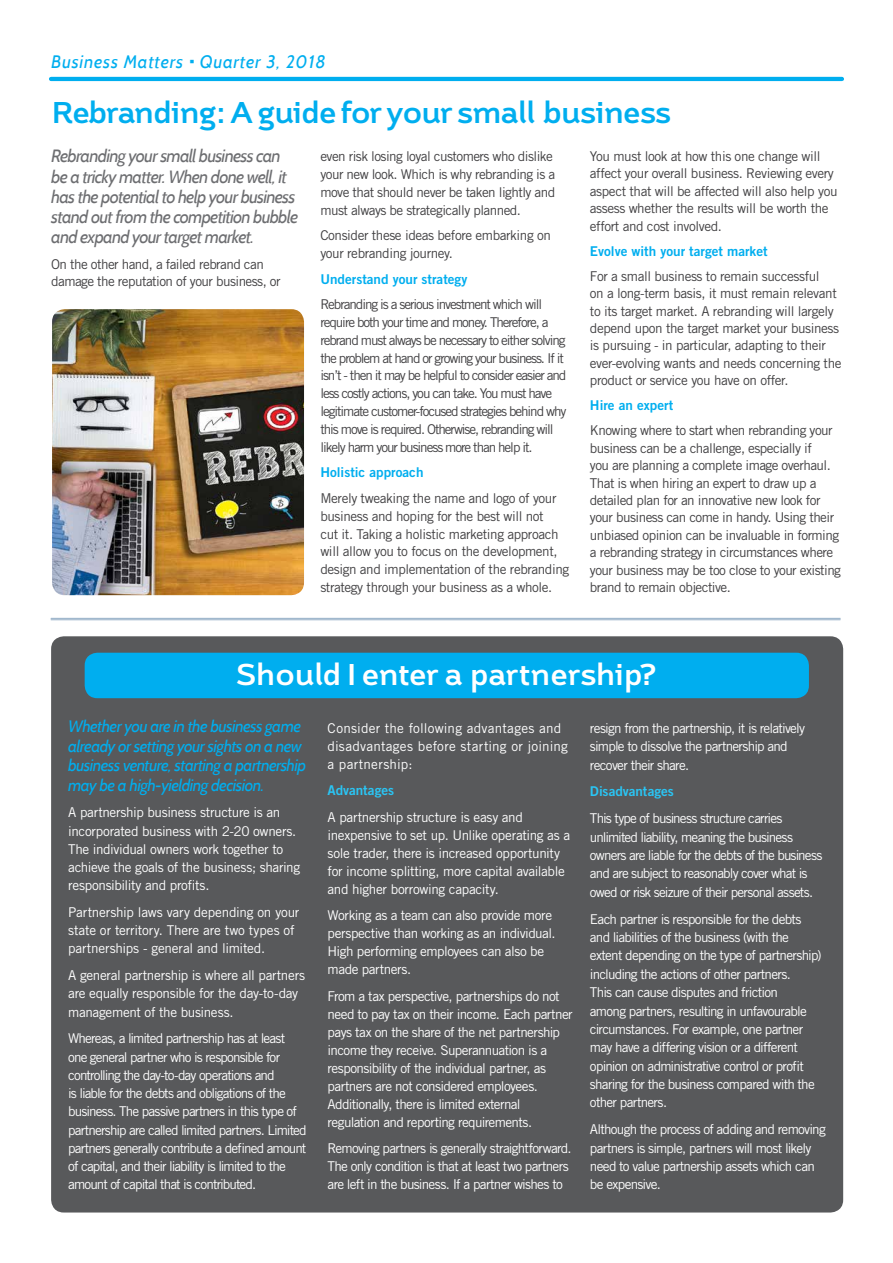
<style>
.page{position:relative;width:893px;height:1263px;background:#fff}
.page>*{position:absolute;margin:0;border:0;box-sizing:border-box;transform-origin:0 0}
.t1{font:700 30px "Brisko Sans";letter-spacing:-.035em;color:#00aeef}
.t2{font:700 30px "Brisko Sans";letter-spacing:.01em;color:#fff}
.t3{font:italic 18px "Cabin";letter-spacing:.045em;color:#00aeef}
.t4{font:italic 17.7px/20.2px "Cabin";letter-spacing:-.04em;color:#6d6e71}
.t5{font:italic 16.5px/19.5px "Cabin";letter-spacing:-.03em;color:#00aeef}
.t6{font:13.5px/18.3px "Trade Gothic LT Std";letter-spacing:-.05em;color:#fff}
.t7{font:13.5px/17.4px "Trade Gothic LT Std";letter-spacing:-.04em;color:#414042}
.t8{font:13.5px/18.3px "Trade Gothic LT Std";letter-spacing:-.025em;color:#fff}
.t9{font:13.5px/17.9px "Trade Gothic LT Std";letter-spacing:-.08em;color:#414042}
.t10{font:13.5px/18.3px "Trade Gothic LT Std";letter-spacing:-.01em;color:#fff}
.t11{font:13.5px/18px "Trade Gothic LT Std";letter-spacing:.015em;color:#fff}
.t12{font:13.5px "Trade Gothic LT Std Bd 2";color:#00aeef}
.t13{font:13.5px "Trade Gothic LT Std Bd 2";color:#2ac5f4}
</style>
<div class="page">
<div style="left:51px;top:636px;width:792px;height:576px;background:#58595b;border-radius:13px"></div>
<hr style="left:51px;top:77px;width:791px;height:4px;background:#00aeef">
<div style="left:85px;top:653px;width:724px;height:45px;background:#00aeef;border-radius:13px"></div>
<img style="left:52px;top:309px;width:252px;height:286px">
<hr style="left:51px;top:619px;width:789px;height:1px;background:#92acc5">
<hr style="left:51px;top:618px;width:789px;height:1px;background:#92acc5">
<h2 class="t3" style="left:51px;top:51px;width:276px">Business Matters Quarter 3, 2018</h2>
<h1 class="t1" style="left:52px;top:94px;width:620px">Rebranding: A guide for your small business</h1>
<h3 class="t4" style="left:51px;top:146px;width:249px">Rebranding your small business can be a tricky matter. When done well, it has the potential to help your business stand out from the competition bubble and expand your target market.</h3>
<p class="t7" style="left:51px;top:255px;width:231px">On the other hand, a failed rebrand can damage the reputation of your business, or</p>
<p class="t7" style="left:590px;top:147px;width:249px">You must look at how this one change will affect your overall business. Reviewing every aspect that will be affected will also help you assess whether the results will be worth the effort and cost involved.</p>
<p class="t12" style="left:590px;top:243px;width:179px">Evolve with your target market</p>
<p class="t7" style="left:590px;top:267px;width:253px">For a small business to remain successful<br>on a long-term basis, it must remain relevant to its target market. A rebranding will largely depend upon the target market your business is pursuing - in particular, adapting to their ever-evolving wants and needs concerning the product or service you have on offer.</p>
<p class="t12" style="left:590px;top:397px;width:85px">Hire an expert</p>
<p class="t7" style="left:590px;top:422px;width:253px">Knowing where to start when rebranding your business can be a challenge, especially if<br>you are planning a complete image overhaul.<br>That is when hiring an expert to draw up a detailed plan for an innovative new look for your business can come in handy. Using their unbiased opinion can be invaluable in forming a rebranding strategy in circumstances where your business may be too close to your existing brand to remain objective.</p>
<p class="t7" style="left:320px;top:147px;width:236px;line-height:17.9px">even risk losing loyal customers who dislike your new look. Which is why rebranding is a move that should never be taken lightly and must always be strategically planned.</p>
<p class="t7" style="left:320px;top:226px;width:232px;line-height:17.9px">Consider these ideas before embarking on your rebranding journey.</p>
<p class="t12" style="left:320px;top:270px;width:148px">Understand your strategy</p>
<p class="t9" style="left:320px;top:295px;width:248px">Rebranding is a serious investment which will require both your time and money. Therefore, a rebrand must always be necessary to either solving the problem at hand or growing your business. If it isn’t - then it may be helpful to consider easier and less costly actions, you can take. You must have legitimate customer-focused strategies behind why this move is required. Otherwise, rebranding will likely harm your business more than help it.</p>
<p class="t12" style="left:320px;top:464px;width:105px">Holistic approach</p>
<p class="t7" style="left:320px;top:489px;width:250px;line-height:17.9px">Merely tweaking the name and logo of your business and hoping for the best will not<br>cut it. Taking a holistic marketing approach will allow you to focus on the development, design and implementation of the rebranding strategy through your business as a whole.</p>
<h1 class="t2" style="left:237px;top:655px;width:421px">Should I enter a partnership?</h1>
<p class="t5" style="left:68px;top:716px;width:239px">Whether you are in the business game already or setting your sights on a new business venture, starting a partnership may be a high-yielding decision.</p>
<p class="t8" style="left:68px;top:803px;width:234px">A partnership business structure is an incorporated business with 2-20 owners.<br>The individual owners work together to achieve the goals of the business; sharing responsibility and profits.</p>
<p class="t10" style="left:68px;top:903px;width:233px">Partnership laws vary depending on your state or territory. There are two types of partnerships - general and limited.</p>
<p class="t8" style="left:68px;top:966px;width:238px">A general partnership is where all partners are equally responsible for the day-to-day management of the business.</p>
<p class="t6" style="left:68px;top:1029px;width:240px">Whereas, a limited partnership has at least one general partner who is responsible for controlling the day-to-day operations and<br>is liable for the debts and obligations of the business. The passive partners in this type of partnership are called limited partners. Limited partners generally contribute a defined amount of capital, and their liability is limited to the amount of capital that is contributed.</p>
<p class="t6" style="left:590px;top:719px;width:217px">resign from the partnership, it is relatively simple to dissolve the partnership and recover their share.</p>
<p class="t13" style="left:590px;top:783px;width:85px">Disadvantages</p>
<p class="t6" style="left:590px;top:809px;width:234px">This type of business structure carries unlimited liability, meaning the business owners are liable for the debts of the business and are subject to reasonably cover what is owed or risk seizure of their personal assets.</p>
<p class="t6" style="left:590px;top:909px;width:233px">Each partner is responsible for the debts and liabilities of the business (with the extent depending on the type of partnership) including the actions of other partners.<br>This can cause disputes and friction<br>among partners, resulting in unfavourable circumstances. For example, one partner may have a differing vision or a different opinion on administrative control or profit sharing for the business compared with the other partners.</p>
<p class="t6" style="left:590px;top:1120px;width:237px">Although the process of adding and removing partners is simple, partners will most likely need to value partnership assets which can be expensive.</p>
<p class="t11" style="left:328px;top:719px;width:242px">Consider the following advantages and disadvantages before starting or joining a partnership:</p>
<p class="t13" style="left:328px;top:782px;width:68px">Advantages</p>
<p class="t8" style="left:328px;top:808px;width:244px">A partnership structure is easy and inexpensive to set up. Unlike operating as a sole trader, there is increased opportunity for income splitting, more capital available and higher borrowing capacity.</p>
<p class="t6" style="left:328px;top:906px;width:230px">Working as a team can also provide more perspective than working as an individual.<br>High performing employees can also be made partners.</p>
<p class="t6" style="left:328px;top:987px;width:247px">From a tax perspective, partnerships do not need to pay tax on their income. Each partner pays tax on the share of the net partnership income they receive. Superannuation is a responsibility of the individual partner, as partners are not considered employees.<br>Additionally, there is limited external regulation and reporting requirements.</p>
<p class="t6" style="left:328px;top:1139px;width:246px">Removing partners is generally straightforward.<br>The only condition is that at least two partners are left in the business. If a partner wishes to</p>
</div>
